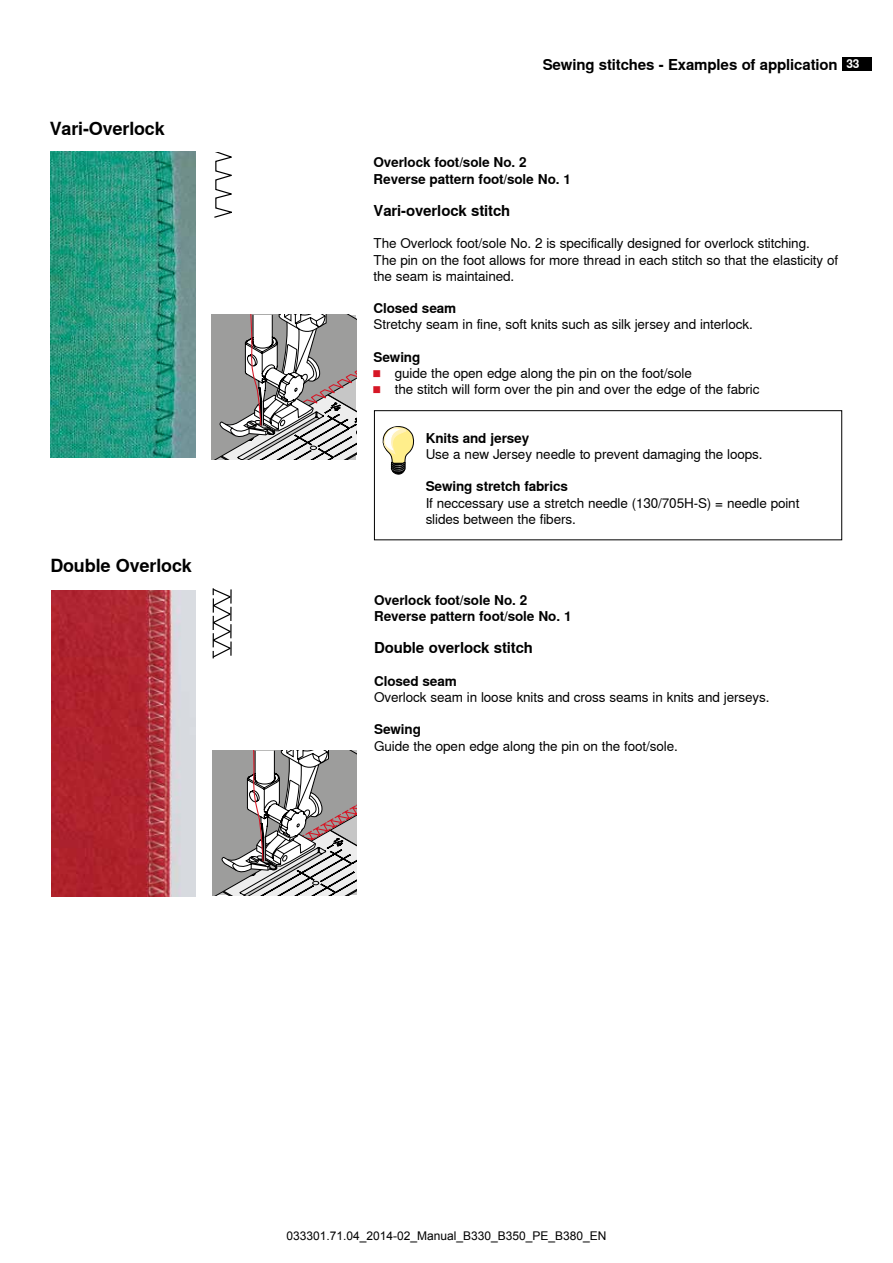
<style>
.page{position:relative;width:893px;height:1263px;background:#fff}
.page>*{position:absolute;margin:0;border:0;box-sizing:border-box;transform-origin:0 0}
.t1{font:700 18px "Nimbus Sans Global";letter-spacing:-.01em;color:#000}
.t2{font:700 15px "Nimbus Sans Global";letter-spacing:-.01em;color:#000}
.t3{font:13.5px/16.2px "Nimbus Sans Global";letter-spacing:-.01em;color:#000}
.t4{font:700 13.5px/16.2px "Nimbus Sans Global";letter-spacing:-.01em;color:#000}
.t5{font:12px "Arial";color:#000}
.s1{font-size:12px;color:#fff}
.s2{font-weight:700}
.s3{font-weight:700;font-size:6.75px;color:#d61726}
</style>
<div class="page">
<div style="left:842px;top:57px;width:30px;height:13px;background:#000"></div>
<img style="left:51px;top:152px;width:144px;height:306px">
<svg style="left:214px;top:152px;width:18px;height:66px"></svg>
<svg style="left:212px;top:315px;width:144px;height:144px"></svg>
<img style="left:51px;top:590px;width:145px;height:306px">
<svg style="left:213px;top:588px;width:19px;height:70px"></svg>
<svg style="left:212px;top:751px;width:145px;height:144px"></svg>
<svg style="left:383px;top:426px;width:31px;height:48px"></svg>
<div style="left:374px;top:410px;width:468px;height:130px;border:1px solid #000"></div>
<h1 class="t1" style="left:50px;top:117px;width:117px">Vari-Overlock</h1>
<h1 class="t1" style="left:50px;top:555px;width:143px">Double Overlock</h1>
<p class="t2" style="left:543px;top:56px;width:318px">Sewing stitches - Examples of application <span class="s1">33</span></p>
<p class="t4" style="left:374px;top:154px;width:199px">Overlock foot/sole No. 2<br>Reverse pattern foot/sole No. 1</p>
<p class="t2" style="left:374px;top:201px;width:138px">Vari-overlock stitch</p>
<p class="t3" style="left:374px;top:235px;width:466px">The Overlock foot/sole No. 2 is specifically designed for overlock stitching.<br>The pin on the foot allows for more thread in each stitch so that the elasticity of the seam is maintained.</p>
<p class="t4" style="left:374px;top:300px;width:84px">Closed seam</p>
<p class="t3" style="left:374px;top:316px;width:381px">Stretchy seam in fine, soft knits such as silk jersey and interlock.</p>
<p class="t3" style="left:374px;top:349px;width:387px"><span class="s2">Sewing<br></span><span class="s3">█</span> guide the open edge along the pin on the foot/sole<br><span class="s3">█</span> the stitch will form over the pin and over the edge of the fabric</p>
<p class="t4" style="left:426px;top:430px;width:105px">Knits and jersey</p>
<p class="t3" style="left:426px;top:446px;width:338px">Use a new Jersey needle to prevent damaging the loops.</p>
<p class="t4" style="left:426px;top:478px;width:144px">Sewing stretch fabrics</p>
<p class="t3" style="left:426px;top:494px;width:375px">If neccessary use a stretch needle (130/705H-S) = needle point slides between the fibers.</p>
<p class="t4" style="left:374px;top:592px;width:199px">Overlock foot/sole No. 2<br>Reverse pattern foot/sole No. 1</p>
<p class="t2" style="left:374px;top:639px;width:160px">Double overlock stitch</p>
<p class="t4" style="left:374px;top:673px;width:84px">Closed seam</p>
<p class="t3" style="left:374px;top:689px;width:397px">Overlock seam in loose knits and cross seams in knits and jerseys.</p>
<p class="t4" style="left:374px;top:721px;width:48px">Sewing</p>
<p class="t3" style="left:374px;top:737px;width:305px">Guide the open edge along the pin on the foot/sole.</p>
<p class="t5" style="left:286px;top:1229px;width:322px">033301.71.04_2014-02_Manual_B330_B350_PE_B380_EN</p>
</div>
